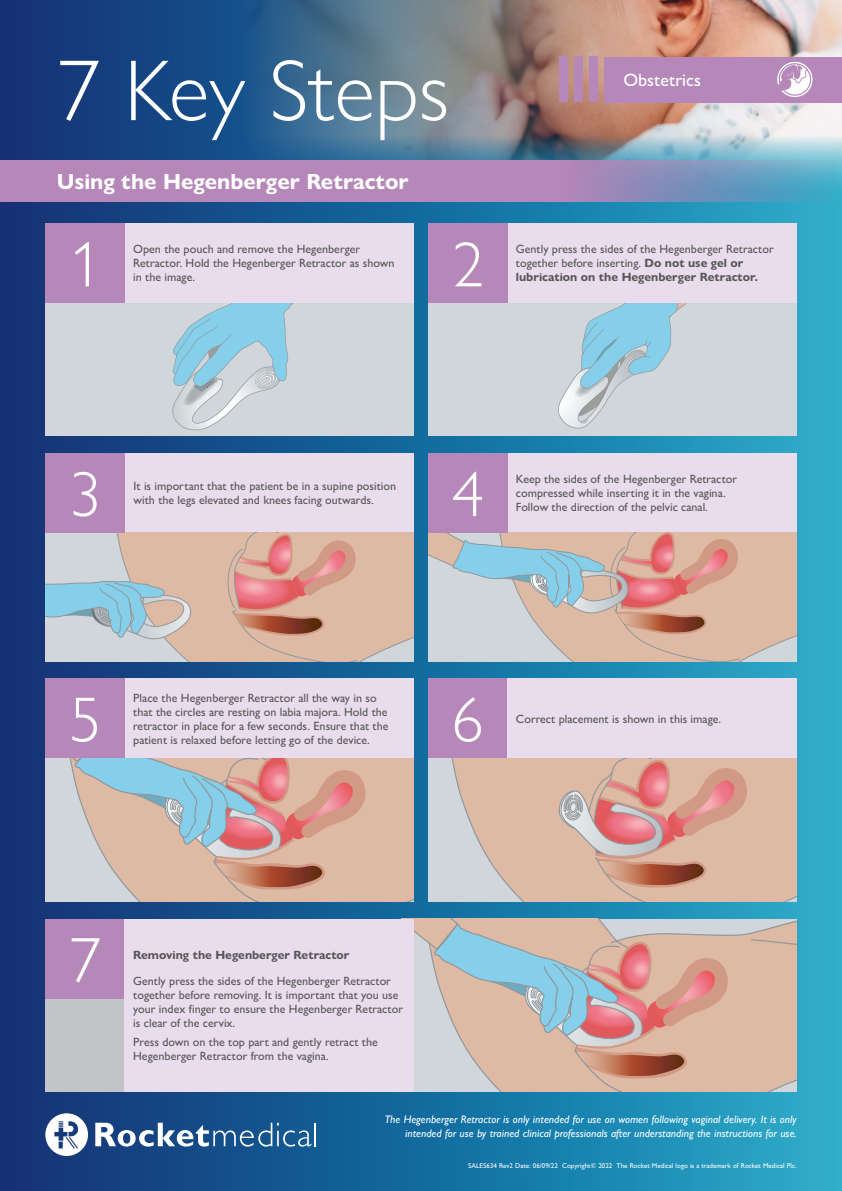
<style>
.page{position:relative;width:842px;height:1191px;background:#fff}
.page>*{position:absolute;margin:0;border:0;box-sizing:border-box;transform-origin:0 0}
.t1{font:300 87px "Gill Sans Nova";color:#fff}
.t2{font:300 64px "Gill Sans Nova";color:#fff}
.t3{font:700 22px "Gill Sans Nova";color:#fff}
.t4{font:500 18px "Gill Sans Nova";color:#fff}
.t5{font:500 12px/14px "Gill Sans Nova";color:#575756}
.t6{font:700 12px "Gill Sans Nova";color:#575756}
.t7{font:italic 500 11px/14px "Gill Sans Nova";color:#fff;text-align:right}
.t8{font:500 7px "Gill Sans Nova";color:#fff}
.s1{font-weight:700}
</style>
<div class="page">
<div style="left:0;top:0;width:842px;height:1191px;background:linear-gradient(to right,#0e2d73,#26accb)"></div>
<img style="left:237px;top:0;width:605px;height:160px">
<svg style="left:0;top:160px;width:842px;height:42px;background:#a28dba"></svg>
<div style="left:605px;top:57px;width:237px;height:45px;background:#b688b9"></div>
<div style="left:559px;top:57px;width:9px;height:45px;background:#b688b9"></div>
<div style="left:574px;top:57px;width:9px;height:45px;background:#b688b9"></div>
<div style="left:590px;top:57px;width:8px;height:45px;background:#b688b9"></div>
<svg style="left:777px;top:61px;width:36px;height:36px"></svg>
<svg style="left:95px;top:1122px;width:216px;height:24px"></svg>
<hr style="left:314px;top:1122px;width:2px;height:24px;background:#fff">
<svg style="left:45px;top:1113px;width:43px;height:43px"></svg>
<div style="left:428px;top:291px;width:369px;height:145px;background:#d1d6da"></div>
<svg style="left:558px;top:303px;width:129px;height:125px"></svg>
<div style="left:428px;top:223px;width:369px;height:80px;background:#e8dced"></div>
<div style="left:428px;top:223px;width:79px;height:80px;background:#b688b9"></div>
<div style="left:45px;top:291px;width:369px;height:145px;background:#d1d6da"></div>
<svg style="left:172px;top:303px;width:122px;height:127px"></svg>
<div style="left:45px;top:223px;width:369px;height:80px;background:#e8dced"></div>
<div style="left:45px;top:223px;width:80px;height:80px;background:#b688b9"></div>
<div style="left:45px;top:453px;width:369px;height:173px;background:#e8dced"></div>
<div style="left:428px;top:453px;width:369px;height:173px;background:#e8dced"></div>
<svg style="left:45px;top:532px;width:369px;height:129px;background:#d1b7ad"></svg>
<svg style="left:428px;top:532px;width:369px;height:129px;background:#cfb8b0"></svg>
<div style="left:45px;top:453px;width:80px;height:79px;background:#b688b9"></div>
<div style="left:428px;top:453px;width:79px;height:79px;background:#b688b9"></div>
<div style="left:368px;top:758px;width:46px;height:144px;background:#deb9a4"></div>
<svg style="left:45px;top:758px;width:323px;height:144px;background:#cbb4ac"></svg>
<div style="left:428px;top:749px;width:369px;height:153px;background:#d1d6da"></div>
<svg style="left:451px;top:758px;width:106px;height:144px"></svg>
<svg style="left:557px;top:758px;width:240px;height:144px;background:#d8aa9a"></svg>
<div style="left:125px;top:678px;width:289px;height:80px;background:#e8dced"></div>
<div style="left:45px;top:678px;width:80px;height:80px;background:#b688b9"></div>
<div style="left:428px;top:678px;width:79px;height:80px;background:#b688b9"></div>
<div style="left:507px;top:678px;width:290px;height:80px;background:#e8dced"></div>
<div style="left:45px;top:919px;width:752px;height:172px;background:#c2c5c7"></div>
<div style="left:45px;top:919px;width:80px;height:79px;background:#b688b9"></div>
<svg style="left:730px;top:919px;width:67px;height:172px;background:#dbbaa7"></svg>
<svg style="left:414px;top:919px;width:316px;height:172px;background:#ccb5ad"></svg>
<div style="left:125px;top:919px;width:289px;height:172px;background:#e8dced"></div>
<h1 class="t1" style="left:57px;top:37px;width:394px">7 Key Steps</h1>
<h3 class="t3" style="left:57px;top:168px;width:354px">Using the Hegenberger Retractor</h3>
<h3 class="t4" style="left:623px;top:69px;width:79px">Obstetrics</h3>
<h2 class="t2" style="left:69px;top:225px;width:33px">1</h2>
<p class="t5" style="left:133px;top:242px;width:263px">Open the pouch and remove the Hegenberger<br>Retractor. Hold the Hegenberger Retractor as shown</p>
<p class="t5" style="left:133px;top:270px;width:63px">in the image.</p>
<h2 class="t2" style="left:452px;top:225px;width:33px">2</h2>
<p class="t5" style="left:516px;top:242px;width:259px">Gently press the sides of the Hegenberger Retractor together before inserting. <span class="s1">Do not use gel or</span></p>
<p class="t6" style="left:516px;top:270px;width:243px">lubrication on the Hegenberger Retractor.</p>
<h2 class="t2" style="left:69px;top:455px;width:33px">3</h2>
<h2 class="t2" style="left:452px;top:455px;width:33px">4</h2>
<p class="t5" style="left:516px;top:472px;width:223px">Keep the sides of the Hegenberger Retractor compressed while inserting it in the vagina.<br>Follow the direction of the pelvic canal.</p>
<p class="t5" style="left:134px;top:479px;width:264px">It is important that the patient be in a supine position with the legs elevated and knees facing outwards.</p>
<h2 class="t2" style="left:69px;top:680px;width:33px">5</h2>
<p class="t5" style="left:133px;top:690px;width:257px">Place the Hegenberger Retractor all the way in so that the circles are resting on labia majora. Hold the retractor in place for a few seconds. Ensure that the</p>
<p class="t5" style="left:133px;top:732px;width:238px">patient is relaxed before letting go of the device.</p>
<h2 class="t2" style="left:452px;top:680px;width:33px">6</h2>
<p class="t5" style="left:516px;top:711px;width:207px">Correct placement is shown in this image.</p>
<h2 class="t2" style="left:69px;top:921px;width:33px">7</h2>
<p class="t6" style="left:133px;top:947px;width:218px">Removing the Hegenberger Retractor</p>
<p class="t5" style="left:133px;top:973px;width:271px">Gently press the sides of the Hegenberger Retractor together before removing. It is important that you use your index finger to ensure the Hegenberger Retractor is clear of the cervix.</p>
<p class="t5" style="left:133px;top:1035px;width:246px">Press down on the top part and gently retract the<br>Hegenberger Retractor from the vagina.</p>
<p class="t7" style="left:385px;top:1111px;width:413px">The Hegenberger Retractor is only intended for use on women following vaginal delivery. It is only intended for use by trained clinical professionals after understanding the instructions for use.</p>
<p class="t8" style="left:468px;top:1161px;width:330px">SALES634 Rev2 Date: 06/09/22 Copyright© 2022 The Rocket Medical logo is a trademark of Rocket Medical Plc.</p>
</div>
